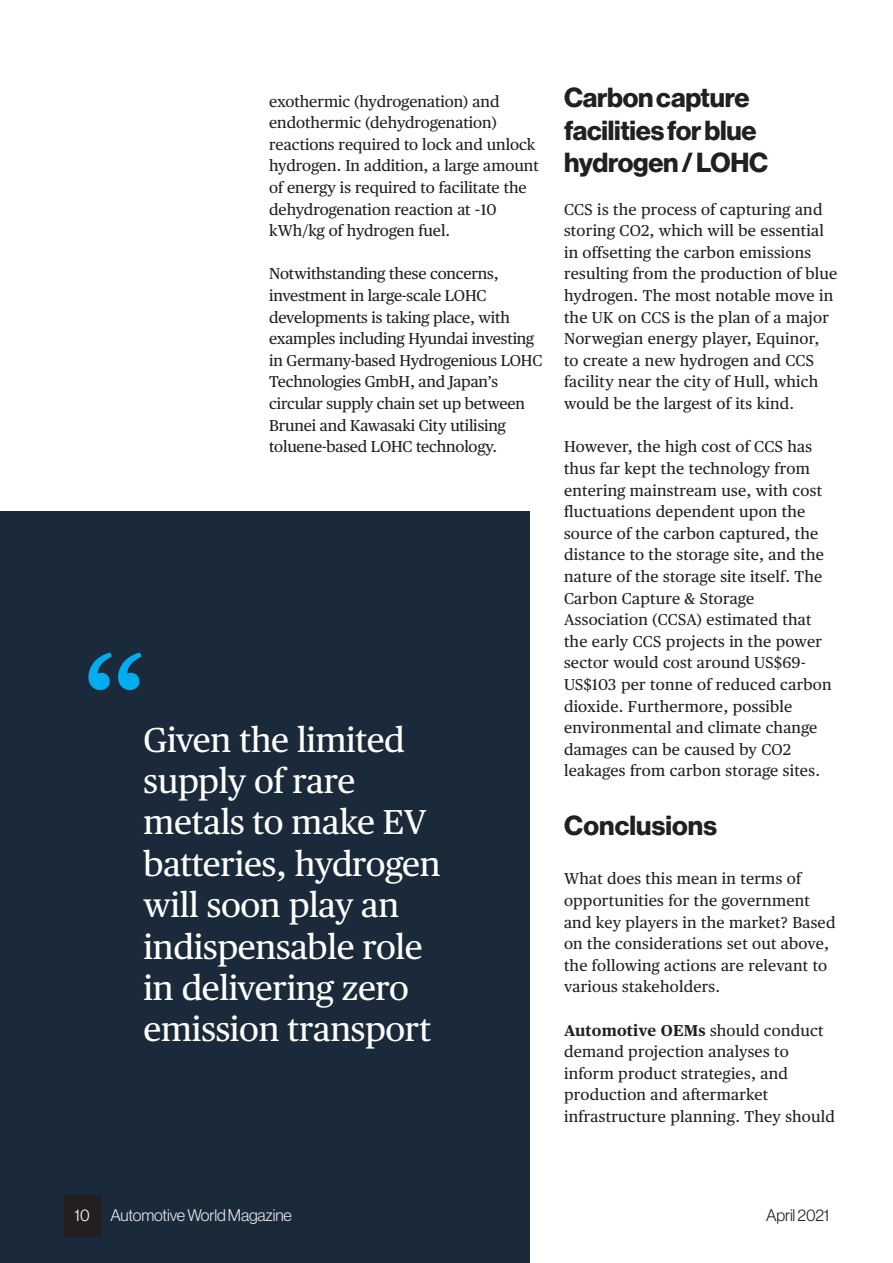
<style>
.page{position:relative;width:893px;height:1263px;background:#fff}
.page>*{position:absolute;margin:0;border:0;box-sizing:border-box;transform-origin:0 0}
.t1{font:144px "Publico Text";color:#00aeef}
.t2{font:34.5px/41.4px "Publico Text";letter-spacing:-.01em;color:#fff}
.t3{font:700 27px/32.4px "Haas Grot Disp 75";letter-spacing:-.01em;color:#231f20}
.t4{font:300 16.5px "Haas Grot Disp 45";letter-spacing:-.01em;color:#efeaec}
.t5{font:300 16.5px "Haas Grot Disp 45";letter-spacing:-.01em;color:#231f20}
.t6{font:300 16.5px "Haas Grot Disp 45";color:#fff}
.t7{font:15.75px/21.6px "Publico Text";letter-spacing:.015em;color:#231f20}
.t8{font:15.75px/21.6px "Publico Text";letter-spacing:-.01em;color:#231f20}
.s1{font-weight:700}
</style>
<div class="page">
<div style="left:0;top:511px;width:529px;height:752px;background:#1a2a3a"></div>
<div style="left:64px;top:1195px;width:36px;height:42px;background:#231f20"></div>
<h1 class="t1" style="left:78px;top:644px;width:73px">“</h1>
<p class="t7" style="left:269px;top:92px;width:271px">exothermic (hydrogenation) and endothermic (dehydrogenation) reactions required to lock and unlock hydrogen. In addition, a large amount of energy is required to facilitate the dehydrogenation reaction at ~10 kWh/kg of hydrogen fuel.</p>
<p class="t8" style="left:269px;top:264px;width:275px">Notwithstanding these concerns, investment in large-scale LOHC developments is taking place, with examples including Hyundai investing in Germany-based Hydrogenious LOHC Technologies GmbH, and Japan’s circular supply chain set up between Brunei and Kawasaki City utilising toluene-based LOHC technology.</p>
<h2 class="t2" style="left:144px;top:721px;width:299px">Given the limited supply of rare metals to make EV batteries, hydrogen will soon play an indispensable role in delivering zero emission transport</h2>
<h3 class="t3" style="left:564px;top:84px;width:206px">Carboncapture facilitiesforblue hydrogen/LOHC</h3>
<p class="t7" style="left:564px;top:200px;width:275px">CCS is the process of capturing and storing CO2, which will be essential in offsetting the carbon emissions resulting from the production of blue hydrogen. The most notable move in the UK on CCS is the plan of a major Norwegian energy player, Equinor, to create a new hydrogen and CCS facility near the city of Hull, which would be the largest of its kind.</p>
<p class="t7" style="left:564px;top:437px;width:269px">However, the high cost of CCS has thus far kept the technology from entering mainstream use, with cost fluctuations dependent upon the source of the carbon captured, the distance to the storage site, and the nature of the storage site itself. The Carbon Capture &amp; Storage Association (CCSA) estimated that the early CCS projects in the power sector would cost around US$69- US$103 per tonne of reduced carbon dioxide. Furthermore, possible environmental and climate change damages can be caused by CO2 leakages from carbon storage sites.</p>
<h3 class="t3" style="left:564px;top:811px;width:154px">Conclusions</h3>
<p class="t7" style="left:564px;top:869px;width:273px">What does this mean in terms of opportunities for the government and key players in the market? Based on the considerations set out above, the following actions are relevant to various stakeholders.</p>
<p class="t7" style="left:564px;top:1020px;width:272px"><span class="s1">Automotive OEMs</span> should conduct demand projection analyses to inform product strategies, and production and aftermarket infrastructure planning. They should</p>
<p class="t6" style="left:75px;top:1209px;width:17px">10</p>
<p class="t4" style="left:111px;top:1209px;width:183px">AutomotiveWorldMagazine</p>
<p class="t5" style="left:766px;top:1209px;width:64px">April 2021</p>
</div>
